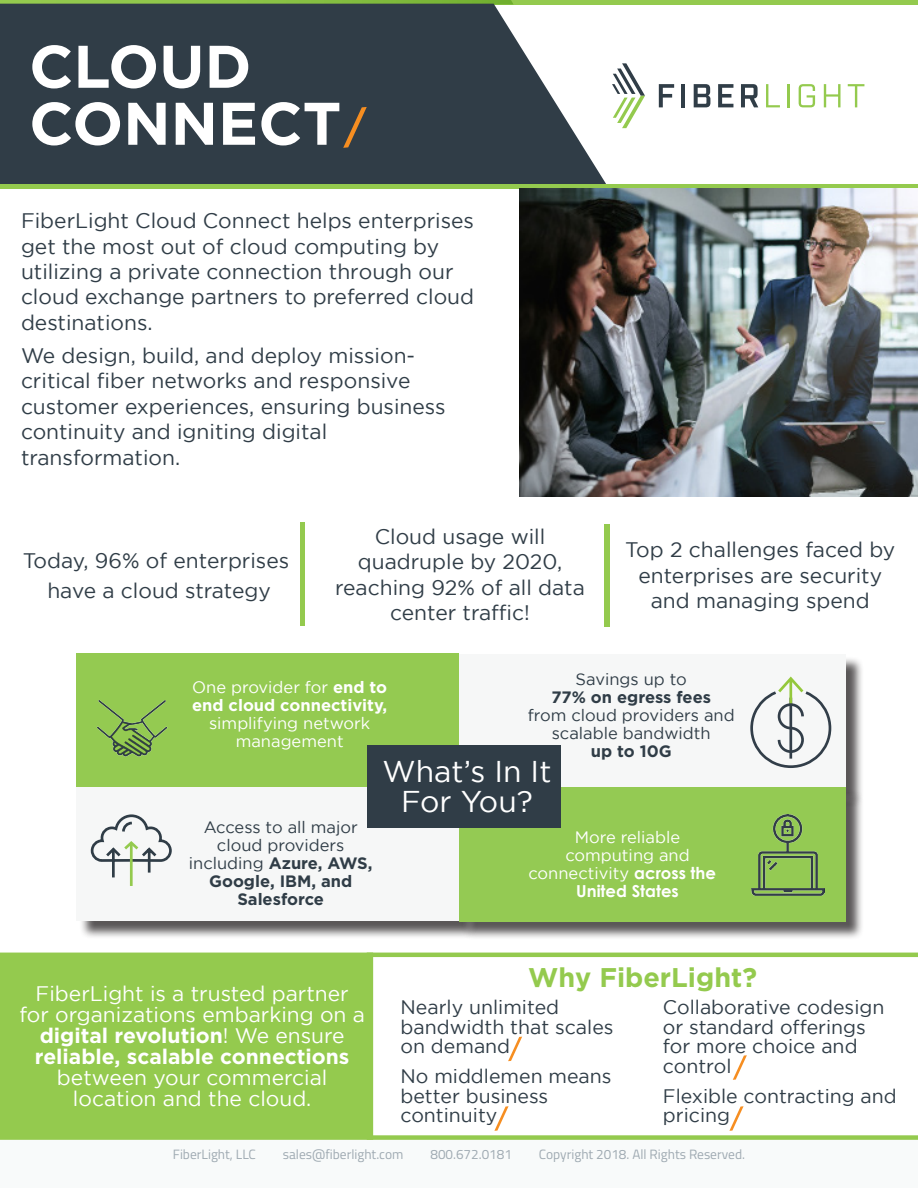
<style>
.page{position:relative;width:918px;height:1188px;background:#fff}
.page>*{position:absolute;margin:0;border:0;box-sizing:border-box;transform-origin:0 0}
.Body_Copy{font:700 60px "Gotham";color:#fff}
.t1{font:30px/30px "Gotham";color:#fff;text-align:center}
.Body_Copy-2{font:700 27px "Gotham";color:#94ca4e}
.Body_Copy-3{font:21px/25.5px "Gotham";color:#303d47}
.Body_Copy-4{font:21px/21px "Gotham";color:#fff;text-align:center}
.Body_Copy-5{font:19.5px/19.5px "Gotham";color:#303d47}
.t2{font:16.5px/18px "Gotham";color:#303d47;text-align:center}
.t3{font:16.5px/18px "Gotham";color:#fff;text-align:center}
.t4{font:700 16.5px "Century Gothic";color:#fff}
.Subhead{font:13.5px "Titillium";color:#9faab2}
.s1{font-weight:700}
.s2{font-family:"Century Gothic";font-weight:700}
</style>
<div class="page">
<hr style="left:0;top:0;width:918px;height:4px;background:#94ca4e">
<svg style="left:0;top:0;width:513px;height:4px"></svg>
<svg style="left:659px;top:84px;width:15px;height:23px"></svg>
<hr style="left:681px;top:84px;width:4px;height:23px;background:#303d47">
<svg style="left:741px;top:84px;width:17px;height:23px"></svg>
<svg style="left:694px;top:84px;width:16px;height:23px"></svg>
<svg style="left:718px;top:84px;width:15px;height:23px"></svg>
<svg style="left:612px;top:63px;width:33px;height:65px"></svg>
<svg style="left:799px;top:84px;width:16px;height:23px"></svg>
<svg style="left:824px;top:84px;width:17px;height:23px"></svg>
<svg style="left:848px;top:84px;width:16px;height:23px"></svg>
<svg style="left:766px;top:84px;width:14px;height:23px"></svg>
<hr style="left:787px;top:84px;width:3px;height:23px;background:#94ca4e">
<svg style="left:0;top:4px;width:608px;height:180px;background:#434f58"></svg>
<div style="left:0;top:184px;width:918px;height:5px;background:#94ca4e"></div>
<hr style="left:300px;top:523px;width:4px;height:103px;background:#94ca4e">
<div style="left:0;top:1138px;width:918px;height:50px;background:#f8fafa"></div>
<svg style="left:343px;top:107px;width:24px;height:41px"></svg>
<img style="left:519px;top:189px;width:399px;height:307px">
<svg style="left:373px;top:953px;width:545px;height:187px"></svg>
<div style="left:605px;top:524px;width:5px;height:102px;background:#94ca4e"></div>
<div style="left:0;top:953px;width:373px;height:187px;background:#94ca4e"></div>
<svg style="left:733px;top:1055px;width:14px;height:25px"></svg>
<svg style="left:508px;top:1037px;width:14px;height:24px"></svg>
<svg style="left:729px;top:1106px;width:15px;height:25px"></svg>
<svg style="left:494px;top:1106px;width:15px;height:25px"></svg>
<div style="left:77px;top:653px;width:382px;height:134px;background:#94ca51"></div>
<div style="left:461px;top:656px;width:404px;height:151px;background:#231f20;opacity:.75"></div>
<div style="left:459px;top:654px;width:387px;height:135px;background:#f6f7f7"></div>
<div style="left:79px;top:789px;width:399px;height:150px;background:#231f20;opacity:.75"></div>
<div style="left:77px;top:787px;width:382px;height:134px;background:#f6f7f7"></div>
<div style="left:461px;top:789px;width:404px;height:151px;background:#231f20;opacity:.75"></div>
<div style="left:459px;top:787px;width:387px;height:135px;background:#94ca53"></div>
<svg style="left:750px;top:676px;width:82px;height:92px"></svg>
<img style="left:752px;top:814px;width:72px;height:81px">
<hr style="left:130px;top:843px;width:3px;height:43px;background:#94ca4e">
<svg style="left:90px;top:814px;width:82px;height:66px"></svg>
<img style="left:96px;top:700px;width:72px;height:57px">
<div style="left:367px;top:745px;width:194px;height:83px;background:#303d47"></div>
<p class="Body_Copy" style="left:29px;top:32px;width:224px">CLOUD</p>
<p class="Body_Copy" style="left:29px;top:89px;width:314px">CONNECT</p>
<p class="Body_Copy-3" style="left:21px;top:208px;width:455px">FiberLight Cloud Connect helps enterprises get the most out of cloud computing by</p>
<p class="Body_Copy-3" style="left:21px;top:259px;width:434px">utilizing a private connection through our</p>
<p class="Body_Copy-3" style="left:21px;top:284px;width:455px">cloud exchange partners to preferred cloud destinations.</p>
<p class="Body_Copy-3" style="left:21px;top:342px;width:426px">We design, build, and deploy mission&shy;critical fiber networks and responsive customer experiences, ensuring business continuity and igniting digital transformation.</p>
<p class="Body_Copy-3" style="left:23px;top:548px;width:268px">Today, 96% of enterprises</p>
<p class="Body_Copy-3" style="left:47px;top:578px;width:225px">have a cloud strategy</p>
<p class="Body_Copy-3" style="left:335px;top:523px;width:251px;text-align:center">Cloud usage will quadruple by 2020, reaching 92% of all data center traffic!</p>
<p class="Body_Copy-3" style="left:625px;top:537px;width:271px;text-align:center">Top 2 challenges faced by enterprises are security and managing spend</p>
<p class="t2" style="left:528px;top:669px;width:208px">Savings up to<br><span class="s1">77% on egress fees<br></span>from cloud providers and scalable bandwidth<br><span class="s1">up to 10G</span></p>
<p class="t1" style="left:383px;top:756px;width:170px">What’s In It<br>For You?</p>
<p class="t3" style="left:192px;top:678px;width:197px">One provider for <span class="s1">end to end cloud connectivity, </span>simplifying network management</p>
<p class="t2" style="left:189px;top:818px;width:185px">Access to all major cloud providers including <span class="s1">Azure, AWS,<br>Google, IBM, and<br>Salesforce</span></p>
<p class="Body_Copy-4" style="left:19px;top:983px;width:347px">FiberLight is a trusted partner for organizations embarking on a <span class="s1">digital revolution</span>! We ensure <span class="s1">reliable, scalable connections </span>between your commercial location and the cloud.</p>
<p class="t3" style="left:575px;top:827px;width:107px">More reliable</p>
<p class="t3" style="left:565px;top:845px;width:126px">computing and</p>
<p class="t3" style="left:528px;top:863px;width:189px">connectivity <span class="s2">across the</span></p>
<p class="t4" style="left:576px;top:878px;width:104px">United States</p>
<p class="Body_Copy-2" style="left:528px;top:962px;width:230px">Why FiberLight?</p>
<p class="Body_Copy-5" style="left:401px;top:997px;width:215px">Nearly unlimited bandwidth that scales on demand</p>
<p class="Body_Copy-5" style="left:401px;top:1066px;width:213px">No middlemen means better business continuity</p>
<p class="Body_Copy-5" style="left:663px;top:997px;width:223px">Collaborative codesign or standard offerings for more choice and control</p>
<p class="Body_Copy-5" style="left:663px;top:1086px;width:235px">Flexible contracting and pricing</p>
<p class="Subhead" style="left:173px;top:1145px;width:84px">FiberLight, LLC</p>
<p class="Subhead" style="left:283px;top:1145px;width:122px">sales@fiberlight.com</p>
<p class="Subhead" style="left:430px;top:1145px;width:83px">800.672.0181</p>
<p class="Subhead" style="left:539px;top:1145px;width:208px">Copyright 2018. All Rights Reserved.</p>
</div>
